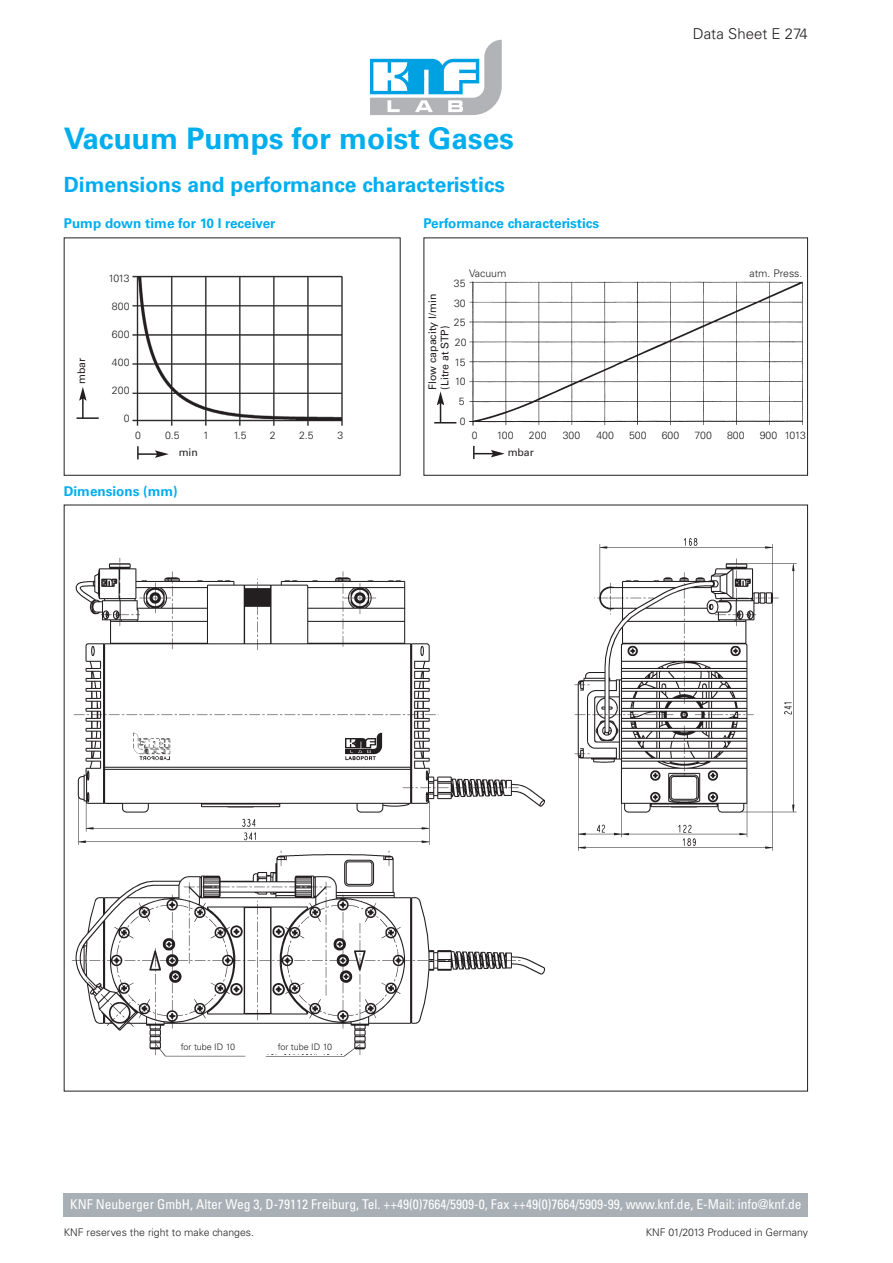
<style>
.page{position:relative;width:893px;height:1263px;background:#fff}
.page>*{position:absolute;margin:0;border:0;box-sizing:border-box;transform-origin:0 0}
.t1{font:700 29.7px "Univers LT Std";color:#00aeef}
.t2{font:700 21px "Univers LT Std";color:#00aeef}
.t3{font:300 15px "Univers LT Std";color:#231f20}
.t4{font:condensed 13.5px "Univers LT Std";color:#fff}
.t5{font:700 13.5px "Univers LT Std";color:#00aeef}
.t6{font:300 10.5px/19.6px "Univers LT Std";color:#231f20}
.t7{font:10.5px/12.6px "Univers LT Std";color:#231f20}
.t8{font:300 9px "Univers LT Std";color:#231f20}
</style>
<div class="page">
<svg style="left:370px;top:40px;width:132px;height:75px"></svg>
<div style="left:64px;top:1194px;width:744px;height:23px;background:#a8b0b6"></div>
<img style="left:133px;top:275px;width:210px;height:150px">
<hr style="left:82px;top:398px;width:2px;height:20px;background:#231f20">
<svg style="left:79px;top:387px;width:8px;height:14px"></svg>
<hr style="left:77px;top:417px;width:22px;height:2px;background:#231f20">
<hr style="left:137px;top:453px;width:21px;height:2px;background:#231f20">
<svg style="left:155px;top:450px;width:14px;height:8px"></svg>
<svg style="left:137px;top:446px;width:2px;height:13px"></svg>
<img style="left:469px;top:281px;width:334px;height:145px">
<div style="left:423px;top:237px;width:385px;height:239px;border:1px solid #231f20"></div>
<svg style="left:473px;top:446px;width:32px;height:13px"></svg>
<svg style="left:434px;top:391px;width:22px;height:32px"></svg>
<img style="left:71px;top:538px;width:726px;height:519px">
<div style="left:267px;top:1039px;width:76px;height:15px;background:#fff"></div>
<div style="left:170px;top:1040px;width:76px;height:14px;background:#fff"></div>
<h1 class="t1" style="left:64px;top:121px;width:452px">Vacuum Pumps for moist Gases</h1>
<h2 class="t2" style="left:64px;top:172px;width:443px">Dimensions and performance characteristics</h2>
<p class="t5" style="left:64px;top:215px;width:213px">Pump down time for 10 l receiver</p>
<p class="t5" style="left:424px;top:215px;width:177px">Performance characteristics</p>
<h3 class="t3" style="left:693px;top:24px;width:116px">Data Sheet E 274</h3>
<p class="t7" style="left:75px;top:384px;width:28px;rotate:-90deg">mbar</p>
<p class="t6" style="left:108px;top:268px;width:23px">1013</p>
<p class="t6" style="left:112px;top:296px;width:19px">800</p>
<p class="t6" style="left:112px;top:324px;width:19px">600</p>
<p class="t6" style="left:112px;top:352px;width:19px">400</p>
<p class="t6" style="left:112px;top:380px;width:19px">200</p>
<p class="t6" style="left:124px;top:408px;width:7px">0</p>
<p class="t6" style="left:469px;top:263px;width:39px">Vacuum</p>
<p class="t6" style="left:749px;top:263px;width:54px">atm. Press.</p>
<p class="t6" style="left:454px;top:274px;width:13px">35</p>
<p class="t7" style="left:426px;top:390px;width:97px;rotate:-90deg">Flow capacity l/min (Litre at STP)</p>
<p class="t6" style="left:454px;top:293px;width:13px">30</p>
<p class="t6" style="left:455px;top:332px;width:13px">20</p>
<p class="t6" style="left:454px;top:313px;width:13px">25</p>
<p class="t6" style="left:454px;top:352px;width:13px">15<br>10</p>
<p class="t6" style="left:460px;top:411px;width:7px">0</p>
<p class="t6" style="left:459px;top:391px;width:7px">5</p>
<p class="t6" style="left:135px;top:426px;width:7px">0</p>
<p class="t6" style="left:165px;top:426px;width:16px">0.5</p>
<p class="t6" style="left:203px;top:426px;width:7px">1</p>
<p class="t6" style="left:233px;top:426px;width:15px">1.5</p>
<p class="t6" style="left:270px;top:426px;width:7px">2</p>
<p class="t6" style="left:299px;top:426px;width:16px">2.5</p>
<p class="t6" style="left:337px;top:426px;width:7px">3</p>
<p class="t6" style="left:472px;top:426px;width:7px">0</p>
<p class="t6" style="left:497px;top:426px;width:18px">100</p>
<p class="t6" style="left:529px;top:426px;width:19px">200</p>
<p class="t6" style="left:563px;top:426px;width:19px">300</p>
<p class="t6" style="left:596px;top:426px;width:19px">400</p>
<p class="t6" style="left:629px;top:426px;width:19px">500</p>
<p class="t6" style="left:662px;top:426px;width:19px">600</p>
<p class="t6" style="left:694px;top:426px;width:19px">700</p>
<p class="t6" style="left:727px;top:426px;width:19px">800</p>
<p class="t6" style="left:760px;top:426px;width:48px">900 1013</p>
<p class="t7" style="left:179px;top:446px;width:21px">min</p>
<p class="t7" style="left:508px;top:446px;width:28px">mbar</p>
<p class="t5" style="left:64px;top:483px;width:115px">Dimensions (mm)</p>
<p class="t8" style="left:181px;top:1042px;width:56px">for tube ID 10</p>
<p class="t8" style="left:278px;top:1041px;width:56px">for tube ID 10</p>
<p class="t4" style="left:70px;top:1195px;width:733px">KNF Neuberger GmbH, Alter Weg 3, D-79112 Freiburg, Tel. ++49(0)7664/5909-0, Fax ++49(0)7664/5909-99, www.knf.de, E-Mail: info@knf.de</p>
<p class="t6" style="left:64px;top:1222px;width:192px">KNF reserves the right to make changes.</p>
<p class="t6" style="left:646px;top:1222px;width:164px">KNF 01/2013 Produced in Germany</p>
</div>
